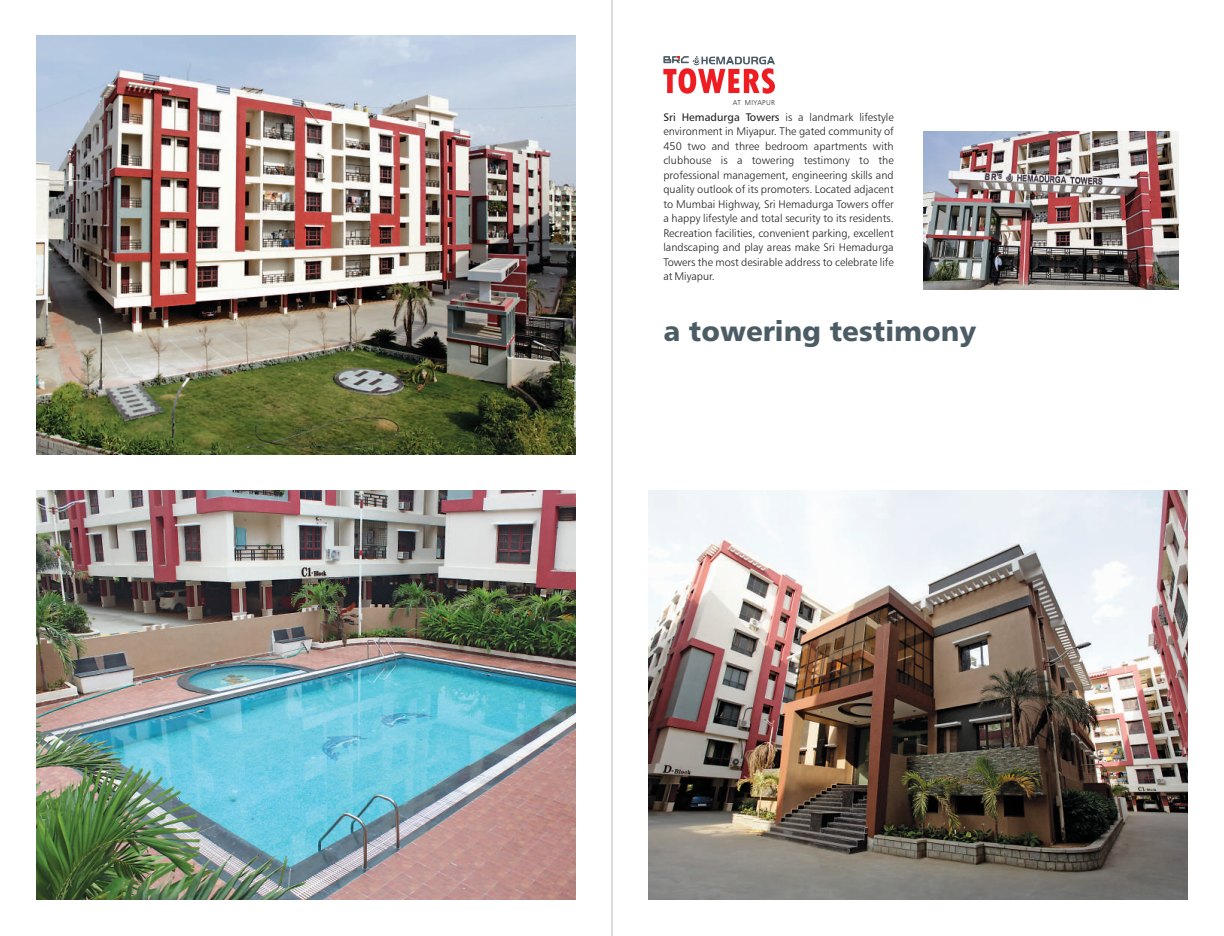
<style>
.page{position:relative;width:1224px;height:936px;background:#fff}
.page>*{position:absolute;margin:0;border:0;box-sizing:border-box;transform-origin:0 0}
.t1{font:28px "Humanist 777 BT Black B";color:#4c5c65}
.t2{font:11px/14.5px "Humanist 777 BT Light B";color:#231f20;text-align:justify}
.t3{font:7px "Humanist 777 BT Light B";letter-spacing:.055em;color:#231f20}
.s1{font-family:"Humanist 777 BT Roman B"}
</style>
<div class="page">
<img style="left:36px;top:0;width:1152px;height:936px">
<hr style="left:612px;top:0;width:1px;height:936px;background:#bcbdc0">
<p class="t3" style="left:733px;top:99px;width:44px">AT MIYAPUR</p>
<p class="t2" style="left:663px;top:111px;width:232px"><span class="s1">Sri Hemadurga Towers</span> is a landmark lifestyle environment in Miyapur. The gated community of 450 two and three bedroom apartments with clubhouse is a towering testimony to the professional management, engineering skills and quality outlook of its promoters. Located adjacent to Mumbai Highway, Sri Hemadurga Towers offer a happy lifestyle and total security to its residents.<br>Recreation facilities, convenient parking, excellent landscaping and play areas make Sri Hemadurga Towers the most desirable address to celebrate life at Miyapur.</p>
<h1 class="t1" style="left:663px;top:320px;width:314px">a towering testimony</h1>
</div>
